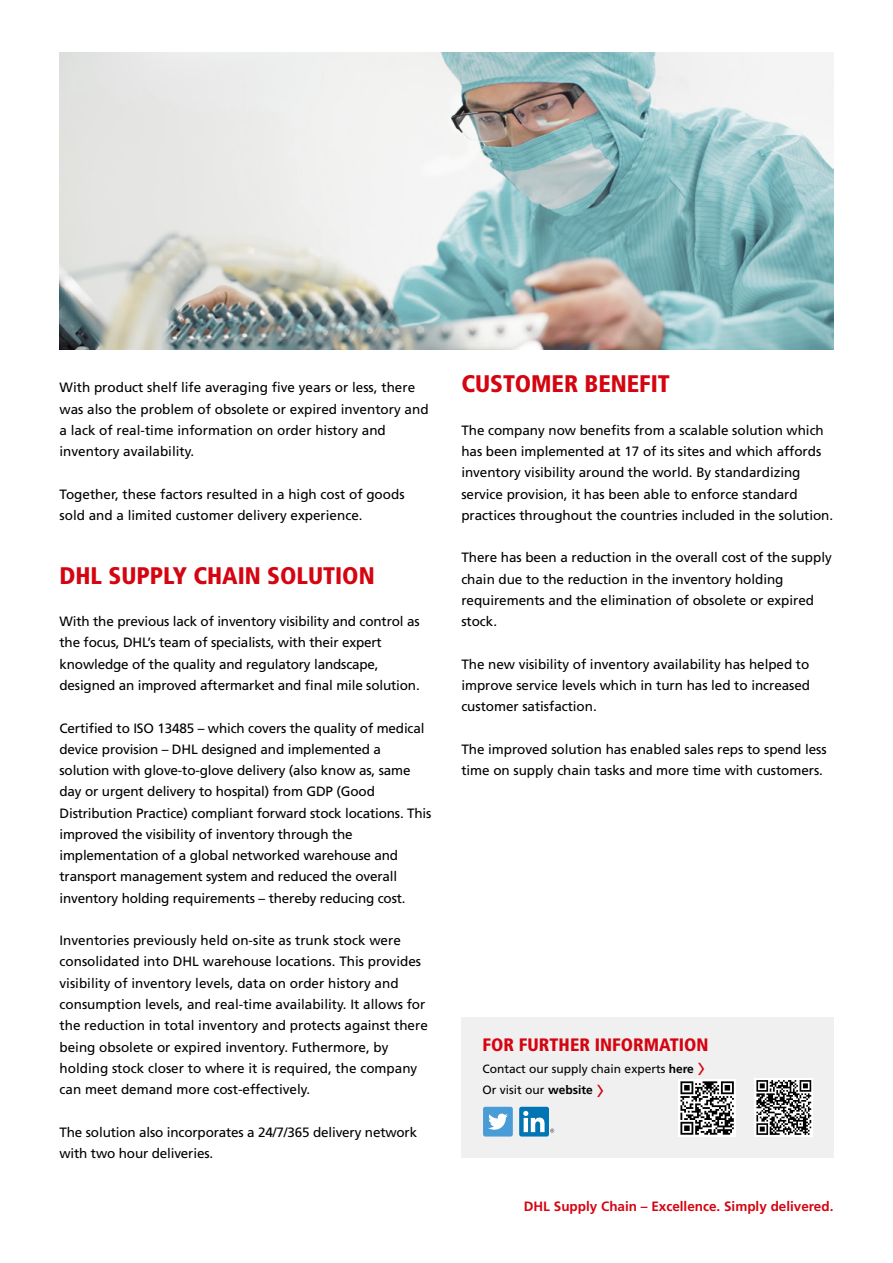
<style>
.page{position:relative;width:893px;height:1263px;background:#fff}
.page>*{position:absolute;margin:0;border:0;box-sizing:border-box;transform-origin:0 0}
.t1{font:300 30px "Frutiger LT Std";color:#d40511}
.t2{font:900 condensed 24px "Frutiger LT Std";color:#d40511}
.t3{font:900 condensed 18px "Frutiger LT Std";color:#d40511}
.t4{font:13.5px/21.3px "Frutiger LT Std";letter-spacing:-.005em;color:#000}
.t5{font:700 13.5px "Frutiger LT Std";color:#d40511}
.t6{font:12px "Frutiger LT Std";color:#000}
.s1{font-weight:700}
</style>
<div class="page">
<img style="left:60px;top:52px;width:773px;height:298px">
<div style="left:461px;top:1018px;width:372px;height:140px;background:#f0f0f0"></div>
<div style="left:483px;top:1107px;width:30px;height:29px;background:#499cd6;border-radius:2px"></div>
<svg style="left:488px;top:1113px;width:20px;height:17px"></svg>
<div style="left:519px;top:1107px;width:30px;height:29px;background:#0075b3;border-radius:2px"></div>
<svg style="left:523px;top:1111px;width:31px;height:22px"></svg>
<div style="left:679px;top:1079px;width:57px;height:57px;background:#fff"></div>
<svg style="left:680px;top:1081px;width:54px;height:54px"></svg>
<svg style="left:755px;top:1078px;width:58px;height:58px"></svg>
<svg style="left:756px;top:1080px;width:55px;height:55px"></svg>
<p class="t4" style="left:60px;top:377px;width:371px">With product shelf life averaging five years or less, there was also the problem of obsolete or expired inventory and a lack of real-time information on order history and inventory availability.</p>
<p class="t4" style="left:60px;top:483px;width:347px">Together, these factors resulted in a high cost of goods sold and a limited customer delivery experience.</p>
<h2 class="t2" style="left:60px;top:561px;width:317px">DHL SUPPLY CHAIN SOLUTION</h2>
<p class="t4" style="left:60px;top:611px;width:362px">With the previous lack of inventory visibility and control as the focus, DHL’s team of specialists, with their expert knowledge of the quality and regulatory landscape, designed an improved aftermarket and final mile solution.</p>
<p class="t4" style="left:60px;top:717px;width:373px">Certified to ISO 13485 – which covers the quality of medical device provision – DHL designed and implemented a solution with glove-to-glove delivery (also know as, same day or urgent delivery to hospital) from GDP (Good Distribution Practice) compliant forward stock locations. This improved the visibility of inventory through the implementation of a global networked warehouse and transport management system and reduced the overall inventory holding requirements – thereby reducing cost.</p>
<p class="t4" style="left:60px;top:930px;width:370px">Inventories previously held on-site as trunk stock were consolidated into DHL warehouse locations. This provides visibility of inventory levels, data on order history and consumption levels, and real-time availability. It allows for the reduction in total inventory and protects against there being obsolete or expired inventory. Futhermore, by holding stock closer to where it is required, the company can meet demand more cost-effectively.</p>
<p class="t4" style="left:60px;top:1121px;width:359px">The solution also incorporates a 24/7/365 delivery network with two hour deliveries.</p>
<h2 class="t2" style="left:461px;top:369px;width:210px">CUSTOMER BENEFIT</h2>
<p class="t4" style="left:461px;top:420px;width:373px">The company now benefits from a scalable solution which has been implemented at 17 of its sites and which affords inventory visibility around the world. By standardizing service provision, it has been able to enforce standard practices throughout the countries included in the solution.</p>
<p class="t4" style="left:461px;top:547px;width:372px">There has been a reduction in the overall cost of the supply chain due to the reduction in the inventory holding requirements and the elimination of obsolete or expired stock.</p>
<p class="t4" style="left:461px;top:653px;width:350px;text-align:justify">The new visibility of inventory availability has helped to improve service levels which in turn has led to increased customer satisfaction.</p>
<p class="t4" style="left:461px;top:738px;width:367px">The improved solution has enabled sales reps to spend less time on supply chain tasks and more time with customers.</p>
<h3 class="t3" style="left:483px;top:1034px;width:227px">FOR FURTHER INFORMATION</h3>
<p class="t6" style="left:483px;top:1061px;width:213px">Contact our supply chain experts <span class="s1">here</span></p>
<h1 class="t1" style="left:697px;top:1050px;width:10px">›</h1>
<p class="t6" style="left:483px;top:1083px;width:112px">Or visit our <span class="s1">website</span></p>
<h1 class="t1" style="left:596px;top:1071px;width:10px">›</h1>
<p class="t5" style="left:524px;top:1198px;width:311px">DHL Supply Chain – Excellence. Simply delivered.</p>
</div>
